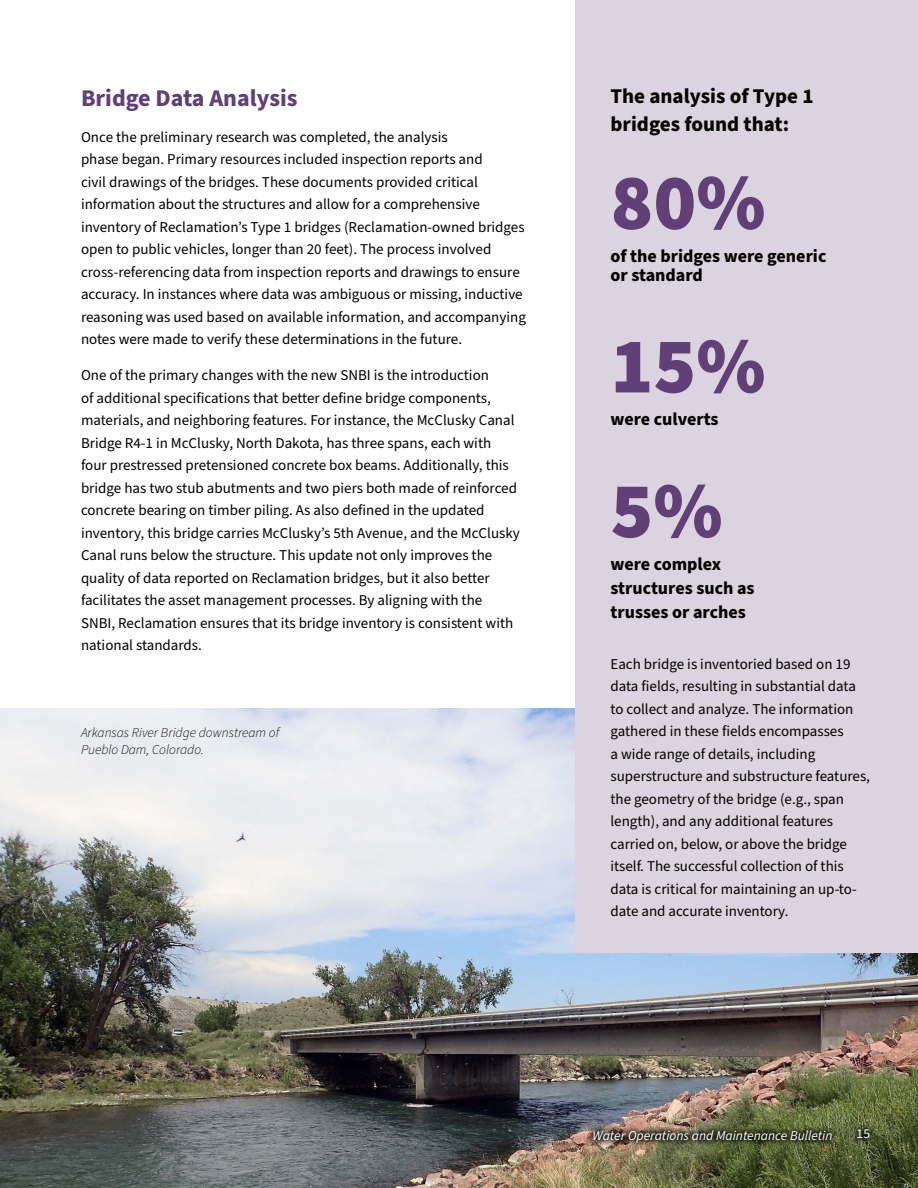
<style>
.page{position:relative;width:918px;height:1188px;background:#fff}
.page>*{position:absolute;margin:0;border:0;box-sizing:border-box;transform-origin:0 0}
.Body{font:900 79.5px "Source Sans Pro";color:#613f77}
.Body-2{font:700 24px "Source Sans Pro";color:#613f77}
.Body-3{font:700 21px/28.5px "Source Sans Pro";color:#000}
.Body-4{font:700 18px/24px "Source Sans Pro";color:#000}
.Body-5{font:15px/22.5px "Source Sans Pro";color:#000}
.t1{font:italic 300 13.5px/16.2px "Source Sans Pro";color:#000}
.t2{font:italic 13.5px "Source Sans Pro";color:#fff}
.t3{font:13.5px "Source Sans Pro";color:#fff}
</style>
<div class="page">
<img style="left:0;top:708px;width:918px;height:480px">
<div style="left:576px;top:0;width:342px;height:953px;background:#dbd3df"></div>
<div style="left:851px;top:1123px;width:26px;height:22px;background:#000;opacity:.75"></div>
<div style="left:587px;top:1123px;width:252px;height:27px;background:#000;opacity:.75"></div>
<p class="Body-2" style="left:81px;top:81px;width:218px">Bridge Data Analysis</p>
<p class="Body-5" style="left:81px;top:126px;width:446px">Once the preliminary research was completed, the analysis<br>phase began. Primary resources included inspection reports and<br>civil drawings of the bridges. These documents provided critical information about the structures and allow for a comprehensive inventory of Reclamation’s Type 1 bridges (Reclamation-owned bridges open to public vehicles, longer than 20 feet). The process involved cross-referencing data from inspection reports and drawings to ensure accuracy. In instances where data was ambiguous or missing, inductive reasoning was used based on available information, and accompanying notes were made to verify these determinations in the future.</p>
<p class="Body-5" style="left:81px;top:364px;width:440px">One of the primary changes with the new SNBI is the introduction<br>of additional specifications that better define bridge components, materials, and neighboring features. For instance, the McClusky Canal Bridge R4-1 in McClusky, North Dakota, has three spans, each with four prestressed pretensioned concrete box beams. Additionally, this bridge has two stub abutments and two piers both made of reinforced concrete bearing on timber piling. As also defined in the updated inventory, this bridge carries McClusky’s 5th Avenue, and the McClusky Canal runs below the structure. This update not only improves the quality of data reported on Reclamation bridges, but it also better facilitates the asset management processes. By aligning with the SNBI, Reclamation ensures that its bridge inventory is consistent with national standards.</p>
<p class="t1" style="left:81px;top:725px;width:200px">Arkansas River Bridge downstream of<br>Pueblo Dam, Colorado.</p>
<p class="Body-3" style="left:610px;top:82px;width:205px">The analysis of Type 1 bridges found that:</p>
<p class="Body" style="left:610px;top:147px;width:157px">80%</p>
<p class="Body-4" style="left:610px;top:247px;width:217px;line-height:19.5px">of the bridges were generic or standard</p>
<p class="Body" style="left:610px;top:311px;width:157px">15%</p>
<p class="Body-4" style="left:610px;top:408px;width:110px">were culverts</p>
<p class="Body" style="left:610px;top:456px;width:114px">5%</p>
<p class="Body-4" style="left:610px;top:553px;width:146px">were complex structures such as trusses or arches</p>
<p class="Body-5" style="left:610px;top:653px;width:261px">Each bridge is inventoried based on 19 data fields, resulting in substantial data to collect and analyze. The information gathered in these fields encompasses<br>a wide range of details, including superstructure and substructure features, the geometry of the bridge (e.g., span length), and any additional features carried on, below, or above the bridge itself. The successful collection of this data is critical for maintaining an up-to&shy;date and accurate inventory.</p>
<p class="t2" style="left:593px;top:1126px;width:241px">Water Operations and Maintenance Bulletin</p>
<p class="t3" style="left:857px;top:1125px;width:15px">15</p>
</div>
